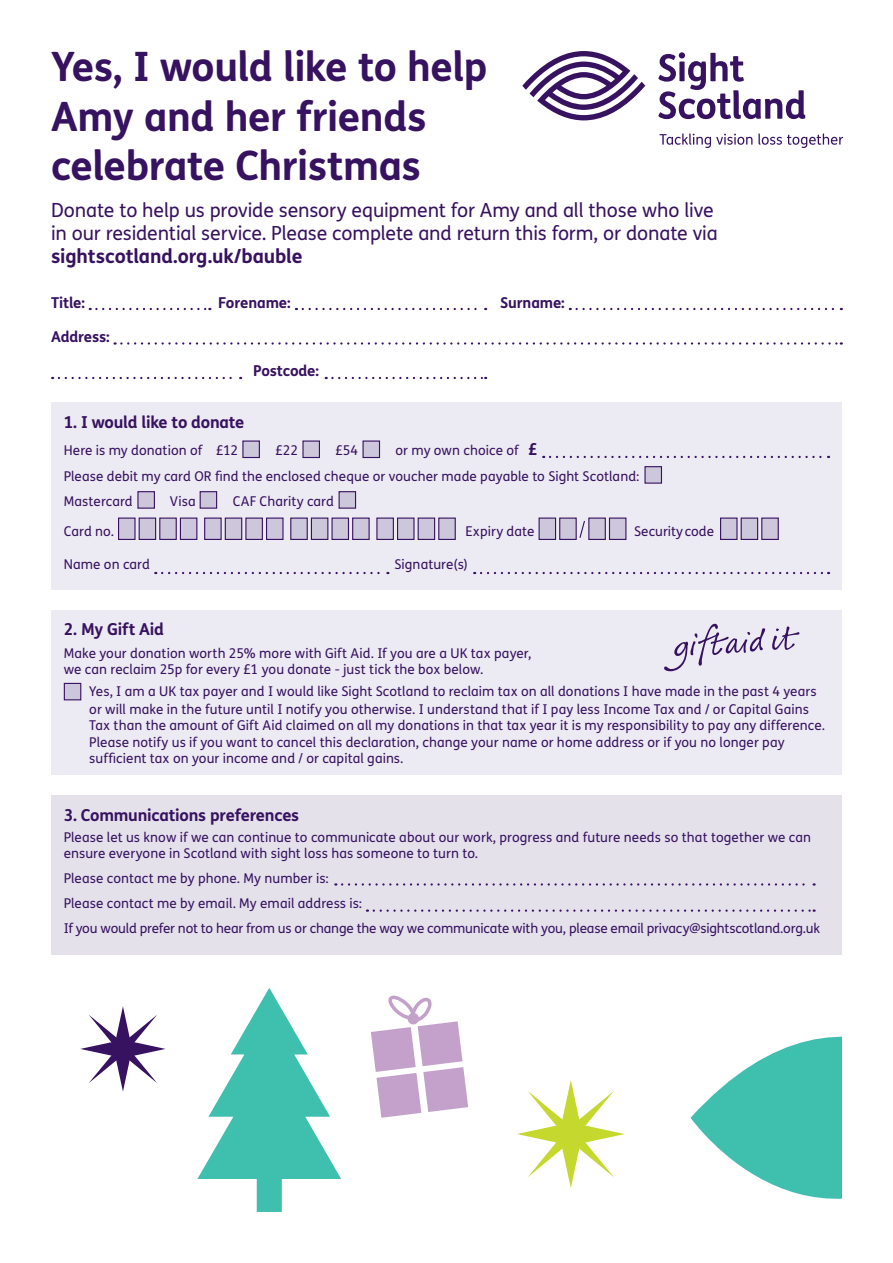
<style>
.page{position:relative;width:893px;height:1263px;background:#fff}
.page>*{position:absolute;margin:0;border:0;box-sizing:border-box;transform-origin:0 0}
.t1{font:700 40.5px/49.5px "FS Me";letter-spacing:-.015em;color:#371260}
.t2{font:19.5px/23.4px "FS Me";letter-spacing:-.005em;color:#371260}
.t3{font:700 16.5px "FS Me";letter-spacing:-.015em;color:#371260}
.t4{font:700 15px "FS Me";letter-spacing:-.01em;color:#371260}
.t5{font:13.5px/16.2px "FS Me";letter-spacing:.005em;color:#371260}
.t6{font:13.5px "FS Me";letter-spacing:-.015em;color:#371260}
.s1{font-weight:700}
</style>
<div class="page">
<svg style="left:658px;top:52px;width:147px;height:67px"></svg>
<svg style="left:522px;top:51px;width:123px;height:69px"></svg>
<svg style="left:659px;top:134px;width:184px;height:14px"></svg>
<svg style="left:90px;top:308px;width:120px;height:2px"></svg>
<svg style="left:303px;top:308px;width:183px;height:2px"></svg>
<svg style="left:577px;top:308px;width:265px;height:2px"></svg>
<svg style="left:115px;top:342px;width:727px;height:3px"></svg>
<svg style="left:59px;top:377px;width:182px;height:2px"></svg>
<svg style="left:326px;top:377px;width:160px;height:2px"></svg>
<div style="left:51px;top:610px;width:791px;height:165px;background:#eceaf2"></div>
<div style="left:64px;top:683px;width:17px;height:17px;background:#cdc7db;border:1px solid #371260"></div>
<svg style="left:664px;top:623px;width:136px;height:48px"></svg>
<div style="left:51px;top:402px;width:791px;height:188px;background:#eceaf2"></div>
<svg style="left:550px;top:456px;width:279px;height:2px"></svg>
<div style="left:137px;top:491px;width:18px;height:18px;background:#cdc7db;border:1px solid #371260"></div>
<div style="left:200px;top:491px;width:17px;height:18px;background:#cdc7db;border:1px solid #371260"></div>
<div style="left:339px;top:491px;width:17px;height:18px;background:#cdc7db;border:1px solid #371260"></div>
<div style="left:242px;top:440px;width:18px;height:18px;background:#cdc7db;border:1px solid #371260"></div>
<div style="left:118px;top:517px;width:18px;height:23px;background:#cdc7db;border:1px solid #371260"></div>
<div style="left:139px;top:517px;width:17px;height:23px;background:#cdc7db;border:1px solid #371260"></div>
<div style="left:159px;top:517px;width:18px;height:23px;background:#cdc7db;border:1px solid #371260"></div>
<div style="left:180px;top:517px;width:17px;height:23px;background:#cdc7db;border:1px solid #371260"></div>
<div style="left:204px;top:517px;width:18px;height:23px;background:#cdc7db;border:1px solid #371260"></div>
<div style="left:225px;top:517px;width:17px;height:23px;background:#cdc7db;border:1px solid #371260"></div>
<div style="left:245px;top:517px;width:18px;height:23px;background:#cdc7db;border:1px solid #371260"></div>
<div style="left:266px;top:517px;width:18px;height:23px;background:#cdc7db;border:1px solid #371260"></div>
<div style="left:290px;top:517px;width:18px;height:23px;background:#cdc7db;border:1px solid #371260"></div>
<div style="left:311px;top:517px;width:17px;height:23px;background:#cdc7db;border:1px solid #371260"></div>
<div style="left:331px;top:517px;width:18px;height:23px;background:#cdc7db;border:1px solid #371260"></div>
<div style="left:352px;top:517px;width:18px;height:23px;background:#cdc7db;border:1px solid #371260"></div>
<div style="left:376px;top:517px;width:18px;height:23px;background:#cdc7db;border:1px solid #371260"></div>
<div style="left:397px;top:517px;width:18px;height:23px;background:#cdc7db;border:1px solid #371260"></div>
<div style="left:418px;top:517px;width:17px;height:23px;background:#cdc7db;border:1px solid #371260"></div>
<div style="left:438px;top:517px;width:18px;height:23px;background:#cdc7db;border:1px solid #371260"></div>
<div style="left:720px;top:517px;width:18px;height:23px;background:#cdc7db;border:1px solid #371260"></div>
<div style="left:741px;top:517px;width:17px;height:23px;background:#cdc7db;border:1px solid #371260"></div>
<div style="left:761px;top:517px;width:18px;height:23px;background:#cdc7db;border:1px solid #371260"></div>
<div style="left:539px;top:517px;width:17px;height:23px;background:#cdc7db;border:1px solid #371260"></div>
<div style="left:559px;top:517px;width:18px;height:23px;background:#cdc7db;border:1px solid #371260"></div>
<div style="left:588px;top:517px;width:18px;height:23px;background:#cdc7db;border:1px solid #371260"></div>
<div style="left:609px;top:517px;width:17px;height:23px;background:#cdc7db;border:1px solid #371260"></div>
<svg style="left:579px;top:521px;width:6px;height:17px"></svg>
<svg style="left:162px;top:572px;width:226px;height:2px"></svg>
<svg style="left:481px;top:572px;width:348px;height:2px"></svg>
<div style="left:302px;top:440px;width:18px;height:18px;background:#cdc7db;border:1px solid #371260"></div>
<div style="left:362px;top:440px;width:18px;height:18px;background:#cdc7db;border:1px solid #371260"></div>
<div style="left:644px;top:466px;width:18px;height:18px;background:#cdc7db;border:1px solid #371260"></div>
<div style="left:51px;top:795px;width:791px;height:159px;background:#e4e1eb"></div>
<svg style="left:342px;top:883px;width:473px;height:2px"></svg>
<svg style="left:374px;top:909px;width:441px;height:3px"></svg>
<svg style="left:371px;top:995px;width:97px;height:123px"></svg>
<div style="left:407px;top:1012px;width:12px;height:13px;background:#c3a1cb;border-radius:5px"></div>
<svg style="left:691px;top:1036px;width:151px;height:163px"></svg>
<svg style="left:517px;top:1080px;width:108px;height:108px"></svg>
<svg style="left:197px;top:988px;width:144px;height:224px"></svg>
<svg style="left:80px;top:1006px;width:86px;height:85px"></svg>
<p class="t1" style="left:51px;top:40px;width:438px">Yes, I would like to help<br>Amy and her friends celebrate Christmas</p>
<p class="t2" style="left:51px;top:198px;width:668px">Donate to help us provide sensory equipment for Amy and all those who live in our residential service. Please complete and return this form, or donate via <span class="s1">sightscotland.org.uk/bauble</span></p>
<p class="t4" style="left:51px;top:291px;width:36px">Title:</p>
<p class="t4" style="left:218px;top:291px;width:74px">Forename:</p>
<p class="t4" style="left:500px;top:291px;width:66px">Surname:</p>
<p class="t4" style="left:51px;top:325px;width:60px">Address:</p>
<p class="t4" style="left:253px;top:359px;width:68px">Postcode:</p>
<p class="t3" style="left:64px;top:409px;width:182px">1. I would like to donate</p>
<p class="t5" style="left:64px;top:442px;width:176px">Here is my donation of £12</p>
<p class="t5" style="left:275px;top:442px;width:24px">£22</p>
<p class="t5" style="left:335px;top:442px;width:25px">£54</p>
<p class="t5" style="left:395px;top:442px;width:125px">or my own choice of</p>
<p class="t5" style="left:64px;top:463px;width:577px;line-height:25.5px">Please debit my card OR find the enclosed cheque or voucher made payable to Sight Scotland:<br>Mastercard</p>
<p class="t3" style="left:528px;top:436px;width:11px">£</p>
<p class="t5" style="left:170px;top:493px;width:27px">Visa</p>
<p class="t5" style="left:233px;top:493px;width:103px">CAF Charity card</p>
<p class="t5" style="left:64px;top:523px;width:52px">Card no.</p>
<p class="t5" style="left:465px;top:523px;width:71px">Expiry date</p>
<p class="t5" style="left:634px;top:523px;width:81px">Security code</p>
<p class="t5" style="left:64px;top:556px;width:88px">Name on card</p>
<p class="t5" style="left:395px;top:556px;width:75px">Signature(s)</p>
<p class="t3" style="left:64px;top:616px;width:102px">2. My Gift Aid</p>
<p class="t5" style="left:64px;top:644px;width:469px">Make your donation worth 25% more with Gift Aid. If you are a UK tax payer, we can reclaim 25p for every £1 you donate - just tick the box below.</p>
<p class="t5" style="left:89px;top:682px;width:729px;line-height:18px">Yes, I am a UK tax payer and I would like Sight Scotland to reclaim tax on all donations I have made in the past 4 years or will make in the future until I notify you otherwise. I understand that if I pay less Income Tax and / or Capital Gains</p>
<p class="t5" style="left:89px;top:717px;width:737px">Tax than the amount of Gift Aid claimed on all my donations in that tax year it is my responsibility to pay any difference.<br>Please notify us if you want to cancel this declaration, change your name or home address or if you no longer pay sufficient tax on your income and / or capital gains.</p>
<p class="t3" style="left:64px;top:803px;width:237px">3. Communications preferences</p>
<p class="t5" style="left:64px;top:828px;width:749px">Please let us know if we can continue to communicate about our work, progress and future needs so that together we can ensure everyone in Scotland with sight loss has someone to turn to.</p>
<p class="t5" style="left:64px;top:870px;width:267px">Please contact me by phone. My number is:</p>
<p class="t5" style="left:64px;top:895px;width:300px">Please contact me by email. My email address is:</p>
<p class="t6" style="left:64px;top:919px;width:758px">If you would prefer not to hear from us or change the way we communicate with you, please email privacy@sightscotland.org.uk</p>
</div>
